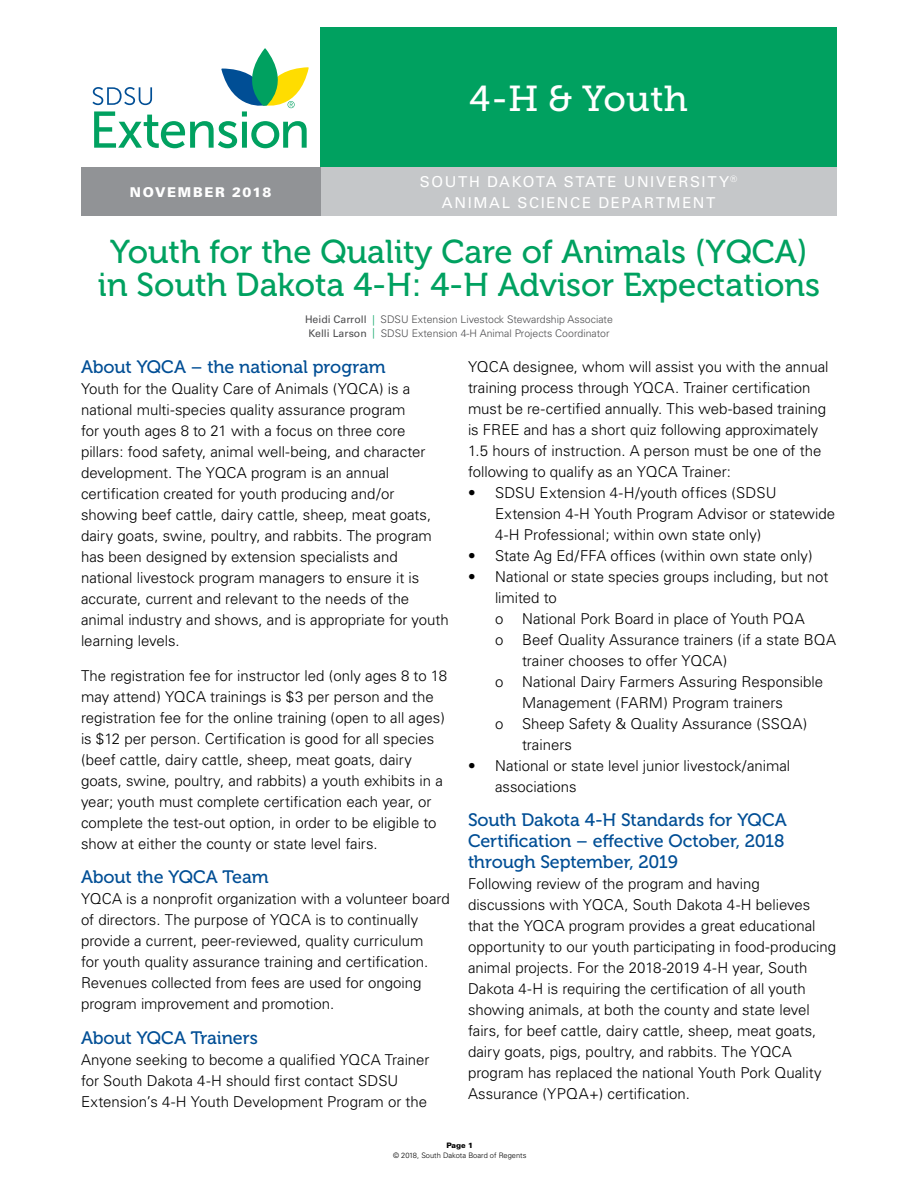
<style>
.page{position:relative;width:918px;height:1188px;background:#fff}
.page>*{position:absolute;margin:0;border:0;box-sizing:border-box;transform-origin:0 0}
.t1{font:36px "Museo Slab 500";letter-spacing:.005em;color:#fff}
.t2{font:33px/33px "Museo 500";color:#00a160;text-align:center}
.t3{font:18px/21px "Museo 500";letter-spacing:-.005em;color:#004e95}
.t4{font:300 15px/21px "Univers";color:#000}
.t5{font:15px/21px "Univers";letter-spacing:.11em;color:#fff;text-align:center}
.t6{font:900 13.5px "Univers";letter-spacing:.115em;color:#fff}
.t7{font:300 10.5px "Univers";color:#4d4d4f}
.t8{font:300 7.5px "Univers";color:#000}
.t9{font:900 7.5px "Univers";color:#000}
.s1{font-weight:400}
.s2{color:#00a160}
</style>
<div class="page">
<svg style="left:92px;top:48px;width:217px;height:100px"></svg>
<div style="left:320px;top:27px;width:517px;height:141px;background:#00a160"></div>
<div style="left:320px;top:167px;width:517px;height:49px;background:#c5c7c9"></div>
<div style="left:81px;top:167px;width:239px;height:49px;background:#919396"></div>
<p class="t6" style="left:130px;top:184px;width:143px">NOVEMBER 2018</p>
<h1 class="t1" style="left:469px;top:79px;width:220px">4-H &amp; Youth</h1>
<p class="t5" style="left:420px;top:171px;width:319px">SOUTH DAKOTA STATE UNIVERSITY<sup>®<br></sup>ANIMAL SCIENCE DEPARTMENT</p>
<h1 class="t2" style="left:98px;top:236px;width:724px">Youth for the Quality Care of Animals (YQCA) in South Dakota 4-H: 4-H Advisor Expectations</h1>
<p class="t7" style="left:305px;top:313px;width:309px"><span class="s1">Heidi Carroll</span> <span class="s2">|</span> SDSU Extension Livestock Stewardship Associate</p>
<p class="t7" style="left:308px;top:327px;width:303px"><span class="s1">Kelli Larson</span> <span class="s2">|</span> SDSU Extension 4-H Animal Projects Coordinator</p>
<h2 class="t3" style="left:81px;top:357px;width:306px">About YQCA – the national program</h2>
<p class="t4" style="left:81px;top:378px;width:369px">Youth for the Quality Care of Animals (YQCA) is a national multi-species quality assurance program<br>for youth ages 8 to 21 with a focus on three core pillars: food safety, animal well-being, and character development. The YQCA program is an annual certification created for youth producing and/or showing beef cattle, dairy cattle, sheep, meat goats, dairy goats, swine, poultry, and rabbits. The program has been designed by extension specialists and national livestock program managers to ensure it is accurate, current and relevant to the needs of the animal industry and shows, and is appropriate for youth learning levels.</p>
<p class="t4" style="left:81px;top:665px;width:368px">The registration fee for instructor led (only ages 8 to 18 may attend) YQCA trainings is $3 per person and the registration fee for the online training (open to all ages) is $12 per person. Certification is good for all species (beef cattle, dairy cattle, sheep, meat goats, dairy goats, swine, poultry, and rabbits) a youth exhibits in a year; youth must complete certification each year, or complete the test-out option, in order to be eligible to show at either the county or state level fairs.</p>
<h2 class="t3" style="left:81px;top:867px;width:189px">About the YQCA Team</h2>
<p class="t4" style="left:81px;top:888px;width:370px">YQCA is a nonprofit organization with a volunteer board of directors. The purpose of YQCA is to continually provide a current, peer-reviewed, quality curriculum<br>for youth quality assurance training and certification.<br>Revenues collected from fees are used for ongoing program improvement and promotion.</p>
<h2 class="t3" style="left:81px;top:1027px;width:178px">About YQCA Trainers</h2>
<p class="t4" style="left:81px;top:1049px;width:350px">Anyone seeking to become a qualified YQCA Trainer for South Dakota 4-H should first contact SDSU<br>Extension’s 4-H Youth Development Program or the</p>
<p class="t4" style="left:468px;top:356px;width:362px">YQCA designee, whom will assist you with the annual training process through YQCA. Trainer certification must be re-certified annually. This web-based training is FREE and has a short quiz following approximately 1.5 hours of instruction. A person must be one of the following to qualify as an YQCA Trainer:</p>
<p class="t4" style="left:495px;top:482px;width:342px;text-indent:-27px">• SDSU Extension 4-H/youth offices (SDSU<br>Extension 4-H Youth Program Advisor or statewide<br>4-H Professional; within own state only)</p>
<p class="t4" style="left:468px;top:545px;width:346px">• State Ag Ed/FFA offices (within own state only)</p>
<p class="t4" style="left:495px;top:566px;width:335px;text-indent:-27px">• National or state species groups including, but not limited to</p>
<p class="t4" style="left:495px;top:608px;width:311px">o National Pork Board in place of Youth PQA</p>
<p class="t4" style="left:495px;top:629px;width:343px">o Beef Quality Assurance trainers (if a state BQA</p>
<p class="t4" style="left:522px;top:650px;width:207px">trainer chooses to offer YQCA)</p>
<p class="t4" style="left:495px;top:671px;width:330px">o National Dairy Farmers Assuring Responsible</p>
<p class="t4" style="left:522px;top:692px;width:263px">Management (FARM) Program trainers</p>
<p class="t4" style="left:495px;top:713px;width:314px">o Sheep Safety &amp; Quality Assurance (SSQA)</p>
<p class="t4" style="left:522px;top:734px;width:51px">trainers</p>
<p class="t4" style="left:495px;top:755px;width:297px;text-indent:-27px">• National or state level junior livestock/animal associations</p>
<h2 class="t3" style="left:468px;top:810px;width:320px">South Dakota 4-H Standards for YQCA<br>Certification – effective October, 2018 through September, 2019</h2>
<p class="t4" style="left:468px;top:873px;width:370px">Following review of the program and having discussions with YQCA, South Dakota 4-H believes that the YQCA program provides a great educational opportunity to our youth participating in food-producing animal projects. For the 2018-2019 4-H year, South Dakota 4-H is requiring the certification of all youth showing animals, at both the county and state level fairs, for beef cattle, dairy cattle, sheep, meat goats, dairy goats, pigs, poultry, and rabbits. The YQCA program has replaced the national Youth Pork Quality Assurance (YPQA+) certification.</p>
<p class="t9" style="left:446px;top:1140px;width:28px">Page 1</p>
<p class="t8" style="left:393px;top:1151px;width:135px">© 2018, South Dakota Board of Regents</p>
</div>
